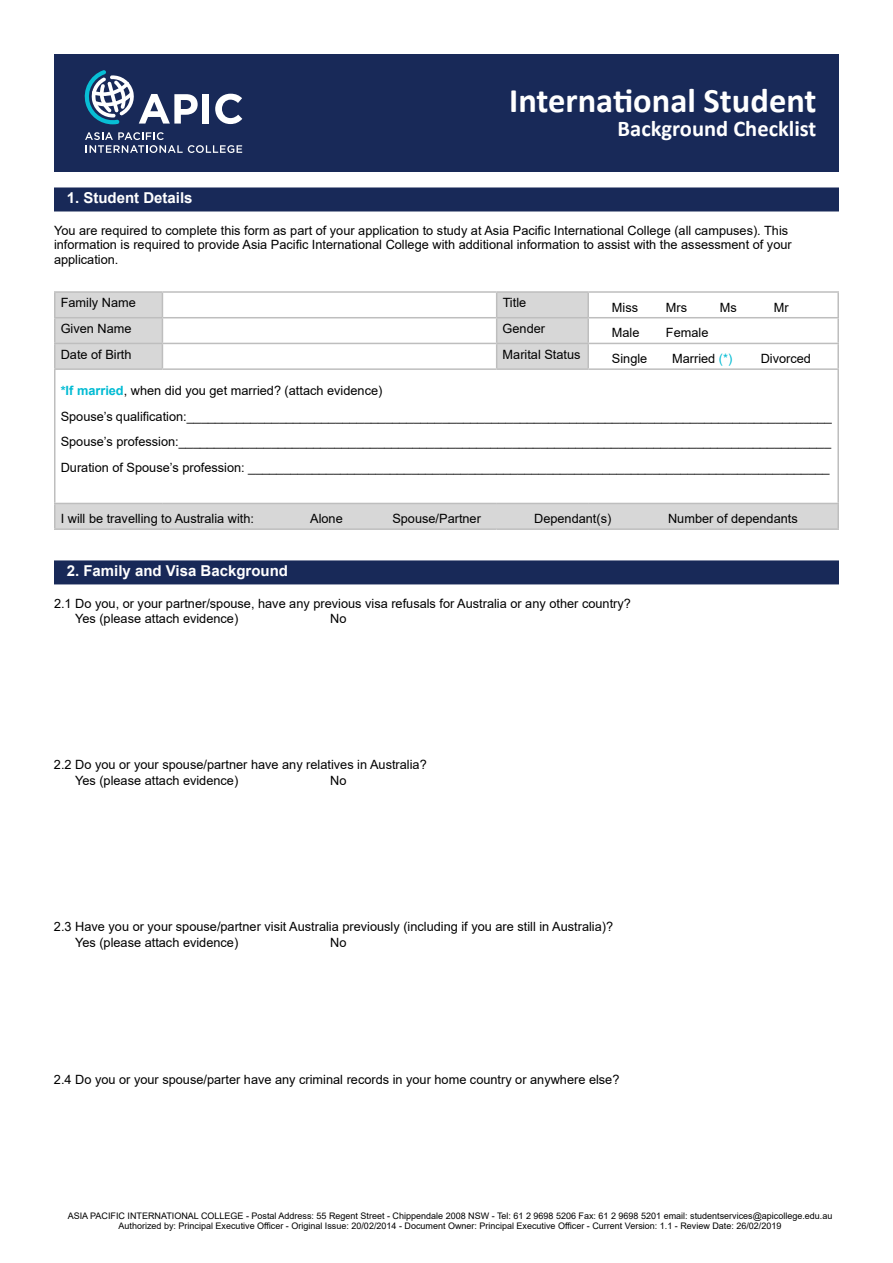
<style>
.page{position:relative;width:893px;height:1263px;background:#fff}
.page>*{position:absolute;margin:0;border:0;box-sizing:border-box;transform-origin:0 0}
.t1{font:700 34.5px "Calibri";color:#fff}
.t2{font:700 22.5px "Calibri";color:#fff}
.t3{font:700 15px "Arial";color:#fff}
.t4{font:12.75px/25.5px "Arial";color:#000}
.t5{font:9px/10.4px "Arial";color:#000;text-align:center}
.s1{color:#00bbd3}
.s2{font-weight:700;color:#00bbd3}
</style>
<div class="page">
<div style="left:54px;top:54px;width:785px;height:118px;background:#182958"></div>
<div style="left:203px;top:94px;width:6px;height:30px;background:#fff"></div>
<svg style="left:215px;top:94px;width:27px;height:30px"></svg>
<svg style="left:84px;top:70px;width:114px;height:54px"></svg>
<svg style="left:85px;top:132px;width:157px;height:21px"></svg>
<div style="left:54px;top:187px;width:785px;height:24px;background:#182958"></div>
<div style="left:54px;top:560px;width:785px;height:24px;background:#182958"></div>
<div style="left:55px;top:503px;width:783px;height:26px;background:#d7d7d7"></div>
<hr style="left:54px;top:293px;width:2px;height:24px;background:#bebebe">
<hr style="left:54px;top:318px;width:2px;height:25px;background:#bebebe">
<hr style="left:54px;top:344px;width:2px;height:24px;background:#bebebe">
<hr style="left:587px;top:293px;width:2px;height:24px;background:#bebebe">
<hr style="left:837px;top:293px;width:2px;height:24px;background:#bebebe">
<hr style="left:587px;top:318px;width:2px;height:25px;background:#bebebe">
<hr style="left:837px;top:318px;width:2px;height:25px;background:#bebebe">
<svg style="left:55px;top:293px;width:533px;height:75px"></svg>
<hr style="left:587px;top:344px;width:2px;height:24px;background:#bebebe">
<hr style="left:837px;top:344px;width:2px;height:24px;background:#bebebe">
<hr style="left:54px;top:291px;width:108px;height:2px;background:#bebebe">
<hr style="left:162px;top:291px;width:335px;height:2px;background:#bebebe">
<hr style="left:497px;top:291px;width:91px;height:2px;background:#bebebe">
<hr style="left:588px;top:291px;width:251px;height:2px;background:#bebebe">
<hr style="left:54px;top:317px;width:108px;height:1px;background:#bebebe">
<hr style="left:162px;top:317px;width:335px;height:1px;background:#bebebe">
<hr style="left:497px;top:317px;width:91px;height:1px;background:#bebebe">
<hr style="left:588px;top:317px;width:251px;height:1px;background:#bebebe">
<hr style="left:54px;top:343px;width:108px;height:1px;background:#bebebe">
<hr style="left:162px;top:343px;width:335px;height:1px;background:#bebebe">
<hr style="left:497px;top:343px;width:91px;height:1px;background:#bebebe">
<hr style="left:588px;top:343px;width:251px;height:1px;background:#bebebe">
<hr style="left:837px;top:370px;width:2px;height:133px;background:#bebebe">
<hr style="left:837px;top:504px;width:2px;height:24px;background:#bebebe">
<hr style="left:54px;top:368px;width:108px;height:2px;background:#bebebe">
<hr style="left:54px;top:370px;width:2px;height:133px;background:#bebebe">
<hr style="left:162px;top:368px;width:335px;height:2px;background:#bebebe">
<hr style="left:497px;top:368px;width:91px;height:2px;background:#bebebe">
<hr style="left:588px;top:368px;width:251px;height:2px;background:#bebebe">
<hr style="left:54px;top:503px;width:108px;height:1px;background:#bebebe">
<hr style="left:54px;top:504px;width:2px;height:24px;background:#bebebe">
<hr style="left:162px;top:503px;width:335px;height:1px;background:#bebebe">
<hr style="left:497px;top:503px;width:91px;height:1px;background:#bebebe">
<hr style="left:588px;top:503px;width:251px;height:1px;background:#bebebe">
<hr style="left:54px;top:528px;width:108px;height:2px;background:#bebebe">
<hr style="left:162px;top:528px;width:335px;height:2px;background:#bebebe">
<hr style="left:497px;top:528px;width:91px;height:2px;background:#bebebe">
<hr style="left:588px;top:528px;width:251px;height:2px;background:#bebebe">
<h1 class="t1" style="left:509px;top:76px;width:309px">International Student</h1>
<h2 class="t2" style="left:618px;top:112px;width:200px">Background Checklist</h2>
<p class="t3" style="left:67px;top:187px;width:127px">1. Student Details</p>
<p class="t4" style="left:54px;top:223px;width:739px;line-height:14.7px">You are required to complete this form as part of your application to study at Asia Pacific International College (all campuses). This information is required to provide Asia Pacific International College with additional information to assist with the assessment of your application.</p>
<p class="t4" style="left:61px;top:290px;width:77px">Family Name</p>
<p class="t4" style="left:503px;top:290px;width:25px">Title</p>
<p class="t4" style="left:612px;top:294px;width:28px">Miss</p>
<p class="t4" style="left:666px;top:294px;width:23px">Mrs</p>
<p class="t4" style="left:720px;top:294px;width:18px">Ms</p>
<p class="t4" style="left:774px;top:294px;width:16px">Mr</p>
<p class="t4" style="left:61px;top:316px;width:72px">Given Name</p>
<p class="t4" style="left:503px;top:316px;width:44px">Gender</p>
<p class="t4" style="left:612px;top:320px;width:29px">Male</p>
<p class="t4" style="left:666px;top:320px;width:44px">Female</p>
<p class="t4" style="left:61px;top:341px;width:72px">Date of Birth</p>
<p class="t4" style="left:503px;top:341px;width:79px">Marital Status</p>
<p class="t4" style="left:612px;top:346px;width:37px">Single</p>
<p class="t4" style="left:672px;top:346px;width:62px">Married <span class="s1">(*)</span></p>
<p class="t4" style="left:761px;top:346px;width:52px">Divorced</p>
<p class="t4" style="left:61px;top:378px;width:773px"><span class="s2">*If married</span>, when did you get married? (attach evidence)<br>Spouse’s qualification:___________________________________________________________________________________________ Spouse’s profession:____________________________________________________________________________________________ Duration of Spouse’s profession: __________________________________________________________________________________</p>
<p class="t4" style="left:61px;top:506px;width:195px">I will be travelling to Australia with:</p>
<p class="t4" style="left:310px;top:506px;width:34px">Alone</p>
<p class="t4" style="left:392px;top:506px;width:90px">Spouse/Partner</p>
<p class="t4" style="left:534px;top:506px;width:79px">Dependant(s)</p>
<p class="t4" style="left:668px;top:506px;width:131px">Number of dependants</p>
<p class="t3" style="left:67px;top:560px;width:223px">2. Family and Visa Background</p>
<p class="t4" style="left:75px;top:595px;width:557px;line-height:15.6px;text-indent:-21px">2.1 Do you, or your partner/spouse, have any previous visa refusals for Australia or any other country?<br>Yes (please attach evidence)</p>
<p class="t4" style="left:330px;top:606px;width:18px">No</p>
<p class="t4" style="left:75px;top:757px;width:353px;line-height:15.6px;text-indent:-21px">2.2 Do you or your spouse/partner have any relatives in Australia?<br>Yes (please attach evidence)</p>
<p class="t4" style="left:330px;top:768px;width:18px">No</p>
<p class="t4" style="left:75px;top:919px;width:540px;line-height:15.6px;text-indent:-21px">2.3 Have you or your spouse/partner visit Australia previously (including if you are still in Australia)?<br>Yes (please attach evidence)</p>
<p class="t4" style="left:330px;top:930px;width:18px">No</p>
<p class="t4" style="left:54px;top:1067px;width:567px">2.4 Do you or your spouse/parter have any criminal records in your home country or anywhere else?</p>
<p class="t5" style="left:68px;top:1210px;width:766px">ASIA PACIFIC INTERNATIONAL COLLEGE - Postal Address: 55 Regent Street - Chippendale 2008 NSW - Tel: 61 2 9698 5206 Fax: 61 2 9698 5201 email: studentservices@apicollege.edu.au<br>Authorized by: Principal Executive Officer - Original Issue: 20/02/2014 - Document Owner: Principal Executive Officer - Current Version: 1.1 - Review Date: 26/02/2019</p>
</div>
